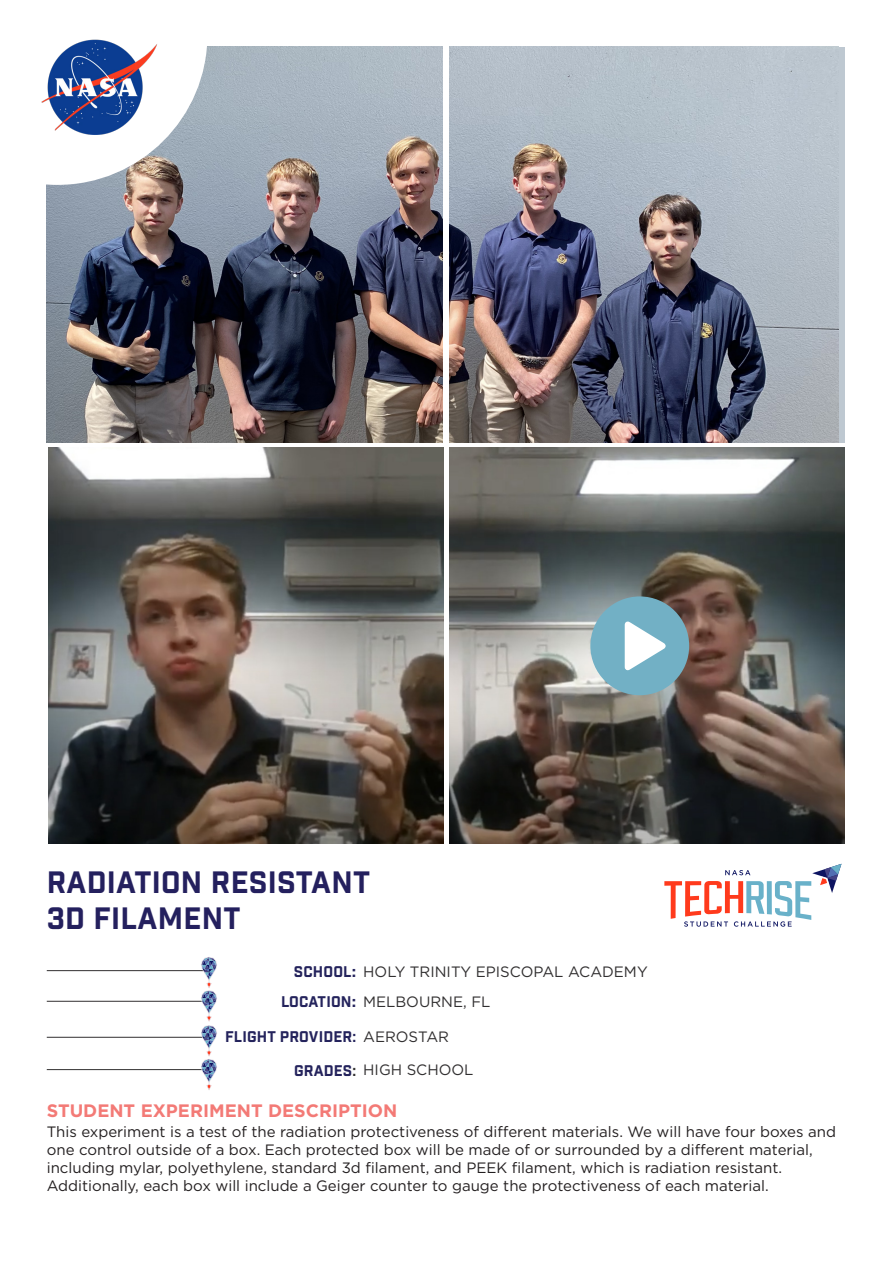
<style>
.page{position:relative;width:893px;height:1263px;background:#fff}
.page>*{position:absolute;margin:0;border:0;box-sizing:border-box;transform-origin:0 0}
.Text_Left_Justify{font:30px "Industry Inc Base";letter-spacing:.01em;color:#24205e}
.Text_Left_Justify-2{font:700 18px "Gotham";color:#f37a76}
.t1{font:15px/18px "Gotham";color:#231f20}
.t2{font:15px "Gotham";color:#312f30}
.Text_Left_Justify-3{font:15px "Industry Inc Base";letter-spacing:.01em;color:#24235c}
.s1{font-family:"Gotham";font-weight:700}
.s2{color:#312f30}
</style>
<div class="page">
<img style="left:449px;top:448px;width:396px;height:395px">
<img style="left:48px;top:448px;width:396px;height:395px">
<img style="left:449px;top:47px;width:389px;height:395px">
<img style="left:47px;top:47px;width:395px;height:395px">
<svg style="left:46px;top:47px;width:161px;height:138px"></svg>
<img style="left:41px;top:39px;width:125px;height:104px">
<svg style="left:664px;top:864px;width:177px;height:63px"></svg>
<hr style="left:47px;top:1069px;width:160px;height:1px;background:#312f30">
<hr style="left:47px;top:1037px;width:160px;height:1px;background:#312f30">
<hr style="left:47px;top:970px;width:160px;height:1px;background:#312f30">
<hr style="left:47px;top:1001px;width:160px;height:1px;background:#312f30">
<svg style="left:201px;top:957px;width:16px;height:133px"></svg>
<div style="left:590px;top:596px;width:99px;height:99px;background:#72b0c5;border-radius:50%"></div>
<svg style="left:625px;top:621px;width:41px;height:49px"></svg>
<p class="Text_Left_Justify" style="left:47px;top:864px;width:325px">RADIATION RESISTANT</p>
<p class="Text_Left_Justify" style="left:47px;top:900px;width:195px">3D FILAMENT</p>
<p class="Text_Left_Justify-3" style="left:294px;top:962px;width:64px">SCHOOL<span class="s1">:</span></p>
<p class="Text_Left_Justify-3" style="left:281px;top:993px;width:77px">LOCATION<span class="s1">:</span></p>
<p class="Text_Left_Justify-3" style="left:225px;top:1028px;width:132px">FLIGHT PROVIDER:</p>
<p class="Text_Left_Justify-3" style="left:294px;top:1061px;width:64px">GRADES<span class="s2">:</span></p>
<p class="t2" style="left:363px;top:962px;width:286px">HOLY TRINITY EPISCOPAL ACADEMY</p>
<p class="t2" style="left:363px;top:992px;width:129px">MELBOURNE, FL</p>
<p class="t2" style="left:363px;top:1027px;width:87px">AEROSTAR</p>
<p class="t2" style="left:363px;top:1060px;width:112px">HIGH SCHOOL</p>
<p class="Text_Left_Justify-2" style="left:47px;top:1099px;width:352px">STUDENT EXPERIMENT DESCRIPTION</p>
<p class="t1" style="left:47px;top:1122px;width:791px">This experiment is a test of the radiation protectiveness of different materials. We will have four boxes and one control outside of a box. Each protected box will be made of or surrounded by a different material, including mylar, polyethylene, standard 3d filament, and PEEK filament, which is radiation resistant.<br>Additionally, each box will include a Geiger counter to gauge the protectiveness of each material.</p>
</div>
